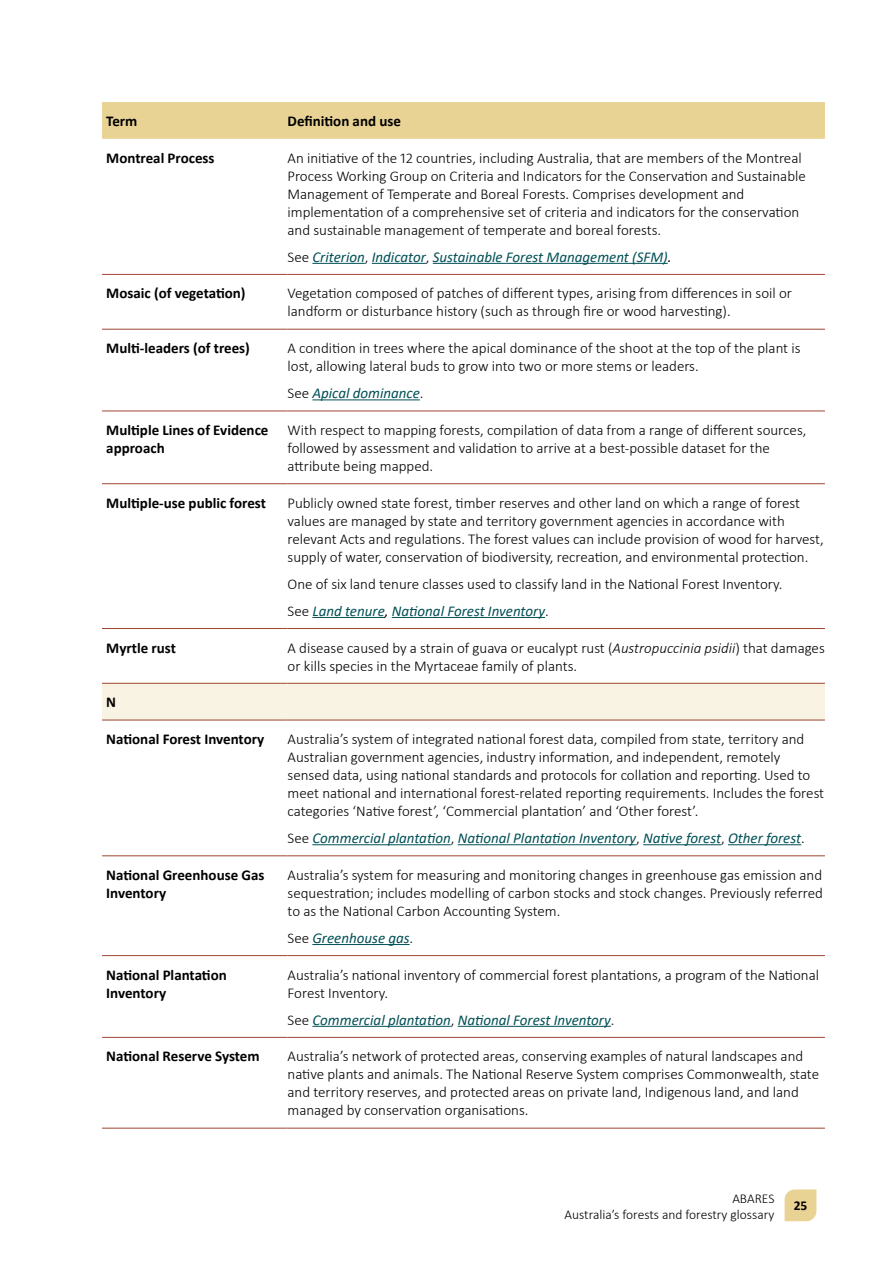
<style>
.page{position:relative;width:893px;height:1263px;background:#fff}
.page>*{position:absolute;margin:0;border:0;box-sizing:border-box;transform-origin:0 0}
.t1{font:300 15px/18px "Calibri";color:#000}
.t2{font:700 15px/18px "Calibri";color:#000}
.t3{font:italic 15px "Calibri";color:#005055}
.t4{font:300 13.5px/16.5px "Calibri";color:#000;text-align:right}
.t5{font:700 13.5px "Calibri";color:#000}
.s1{font-weight:300;font-style:normal;color:#000}
.s2{color:#000}
.s3{font-weight:400;font-style:italic;color:#005055}
.s4{font-weight:400;font-style:italic}
.s5{font-style:italic}
</style>
<div class="page">
<div style="left:102px;top:102px;width:723px;height:37px;background:#e9d394"></div>
<div style="left:102px;top:684px;width:723px;height:36px;background:#f9f3e4"></div>
<hr style="left:102px;top:274px;width:186px;height:1px;background:#9e4532">
<hr style="left:288px;top:274px;width:537px;height:1px;background:#9e4532">
<hr style="left:102px;top:329px;width:186px;height:1px;background:#9e4532">
<hr style="left:288px;top:329px;width:537px;height:1px;background:#9e4532">
<hr style="left:102px;top:411px;width:186px;height:1px;background:#9e4532">
<hr style="left:288px;top:411px;width:537px;height:1px;background:#9e4532">
<hr style="left:102px;top:483px;width:186px;height:1px;background:#9e4532">
<hr style="left:288px;top:483px;width:537px;height:1px;background:#9e4532">
<hr style="left:102px;top:628px;width:186px;height:1px;background:#9e4532">
<hr style="left:288px;top:628px;width:537px;height:1px;background:#9e4532">
<hr style="left:102px;top:683px;width:186px;height:1px;background:#9e4532">
<hr style="left:288px;top:683px;width:537px;height:1px;background:#9e4532">
<hr style="left:102px;top:720px;width:186px;height:1px;background:#9e4532">
<hr style="left:288px;top:720px;width:537px;height:1px;background:#9e4532">
<hr style="left:102px;top:855px;width:186px;height:1px;background:#9e4532">
<hr style="left:288px;top:855px;width:537px;height:1px;background:#9e4532">
<hr style="left:102px;top:955px;width:186px;height:1px;background:#9e4532">
<hr style="left:288px;top:955px;width:537px;height:1px;background:#9e4532">
<hr style="left:102px;top:1037px;width:186px;height:1px;background:#9e4532">
<hr style="left:288px;top:1037px;width:537px;height:1px;background:#9e4532">
<hr style="left:102px;top:1128px;width:186px;height:1px;background:#9e4532">
<hr style="left:288px;top:1128px;width:537px;height:1px;background:#9e4532">
<hr style="left:312px;top:263px;width:53px;height:1px;background:#005055">
<hr style="left:372px;top:263px;width:54px;height:1px;background:#005055">
<hr style="left:433px;top:263px;width:235px;height:1px;background:#005055">
<hr style="left:312px;top:399px;width:108px;height:1px;background:#005055">
<hr style="left:312px;top:617px;width:73px;height:1px;background:#005055">
<hr style="left:392px;top:617px;width:153px;height:1px;background:#005055">
<hr style="left:312px;top:844px;width:139px;height:1px;background:#005055">
<hr style="left:458px;top:844px;width:178px;height:1px;background:#005055">
<hr style="left:643px;top:844px;width:78px;height:1px;background:#005055">
<hr style="left:728px;top:844px;width:73px;height:1px;background:#005055">
<hr style="left:312px;top:944px;width:98px;height:1px;background:#005055">
<hr style="left:312px;top:1026px;width:139px;height:1px;background:#005055">
<hr style="left:458px;top:1026px;width:153px;height:1px;background:#005055">
<svg style="left:785px;top:1189px;width:31px;height:32px"></svg>
<p class="t2" style="left:106px;top:112px;width:33px">Term</p>
<p class="t2" style="left:288px;top:112px;width:115px">Definition and use</p>
<p class="t2" style="left:106px;top:148px;width:110px">Montreal Process</p>
<p class="t1" style="left:288px;top:149px;width:520px">An initiative of the 12 countries, including Australia, that are members of the Montreal Process Working Group on Criteria and Indicators for the Conservation and Sustainable Management of Temperate and Boreal Forests. Comprises development and implementation of a comprehensive set of criteria and indicators for the conservation and sustainable management of temperate and boreal forests.</p>
<p class="t3" style="left:288px;top:246px;width:385px"><span class="s1">See</span> Criterion<span class="s1">,</span> Indicator<span class="s1">,</span> Sustainable Forest Management (SFM)<span class="s2">.</span></p>
<p class="t2" style="left:106px;top:284px;width:141px">Mosaic (of vegetation)</p>
<p class="t1" style="left:288px;top:284px;width:506px">Vegetation composed of patches of different types, arising from differences in soil or landform or disturbance history (such as through fire or wood harvesting).</p>
<p class="t2" style="left:106px;top:339px;width:145px">Multi-leaders (of trees)</p>
<p class="t1" style="left:288px;top:339px;width:514px">A condition in trees where the apical dominance of the shoot at the top of the plant is lost, allowing lateral buds to grow into two or more stems or leaders.</p>
<p class="t3" style="left:288px;top:383px;width:138px"><span class="s1">See</span> Apical dominance<span class="s1">.</span></p>
<p class="t2" style="left:106px;top:421px;width:164px">Multiple Lines of Evidence approach</p>
<p class="t1" style="left:288px;top:421px;width:520px">With respect to mapping forests, compilation of data from a range of different sources, followed by assessment and validation to arrive at a best-possible dataset for the attribute being mapped.</p>
<p class="t2" style="left:106px;top:494px;width:161px">Multiple-use public forest</p>
<p class="t1" style="left:288px;top:494px;width:538px">Publicly owned state forest, timber reserves and other land on which a range of forest values are managed by state and territory government agencies in accordance with relevant Acts and regulations. The forest values can include provision of wood for harvest, supply of water, conservation of biodiversity, recreation, and environmental protection.</p>
<p class="t1" style="left:288px;top:570px;width:496px;line-height:27px">One of six land tenure classes used to classify land in the National Forest Inventory.<br>See <span class="s3">Land tenure</span><span class="s4">,</span> <span class="s3">National Forest Inventory</span>.</p>
<p class="t2" style="left:106px;top:638px;width:71px">Myrtle rust</p>
<p class="t1" style="left:288px;top:638px;width:539px">A disease caused by a strain of guava or eucalypt rust (<span class="s5">Austropuccinia psidii</span>) that damages or kills species in the Myrtaceae family of plants.</p>
<p class="t2" style="left:106px;top:693px;width:11px">N</p>
<p class="t2" style="left:106px;top:730px;width:159px">National Forest Inventory</p>
<p class="t1" style="left:288px;top:730px;width:538px">Australia’s system of integrated national forest data, compiled from state, territory and Australian government agencies, industry information, and independent, remotely sensed data, using national standards and protocols for collation and reporting. Used to meet national and international forest-related reporting requirements. Includes the forest categories ‘Native forest’, ‘Commercial plantation’ and ‘Other forest’.</p>
<p class="t3" style="left:288px;top:828px;width:519px"><span class="s1">See</span> Commercial plantation<span class="s1">,</span> National Plantation Inventory<span class="s1">,</span> Native forest<span class="s1">,</span> Other forest<span class="s1">.</span></p>
<p class="t2" style="left:106px;top:866px;width:160px">National Greenhouse Gas<br>Inventory</p>
<p class="t1" style="left:288px;top:866px;width:537px;text-align:justify">Australia’s system for measuring and monitoring changes in greenhouse gas emission and sequestration; includes modelling of carbon stocks and stock changes. Previously referred to as the National Carbon Accounting System.</p>
<p class="t3" style="left:288px;top:927px;width:127px"><span class="s1">See</span> Greenhouse gas<span class="s1">.</span></p>
<p class="t2" style="left:106px;top:965px;width:122px">National Plantation<br>Inventory</p>
<p class="t1" style="left:288px;top:965px;width:533px">Australia’s national inventory of commercial forest plantations, a program of the National<br>Forest Inventory.</p>
<p class="t3" style="left:288px;top:1009px;width:328px"><span class="s1">See</span> Commercial plantation<span class="s1">,</span> National Forest Inventory<span class="s1">.</span></p>
<p class="t2" style="left:106px;top:1047px;width:155px">National Reserve System</p>
<p class="t1" style="left:288px;top:1047px;width:533px">Australia’s network of protected areas, conserving examples of natural landscapes and native plants and animals. The National Reserve System comprises Commonwealth, state and territory reserves, and protected areas on private land, Indigenous land, and land managed by conservation organisations.</p>
<p class="t4" style="left:565px;top:1190px;width:211px">ABARES<br>Australia’s forests and forestry glossary</p>
<p class="t5" style="left:794px;top:1196px;width:15px">25</p>
</div>
